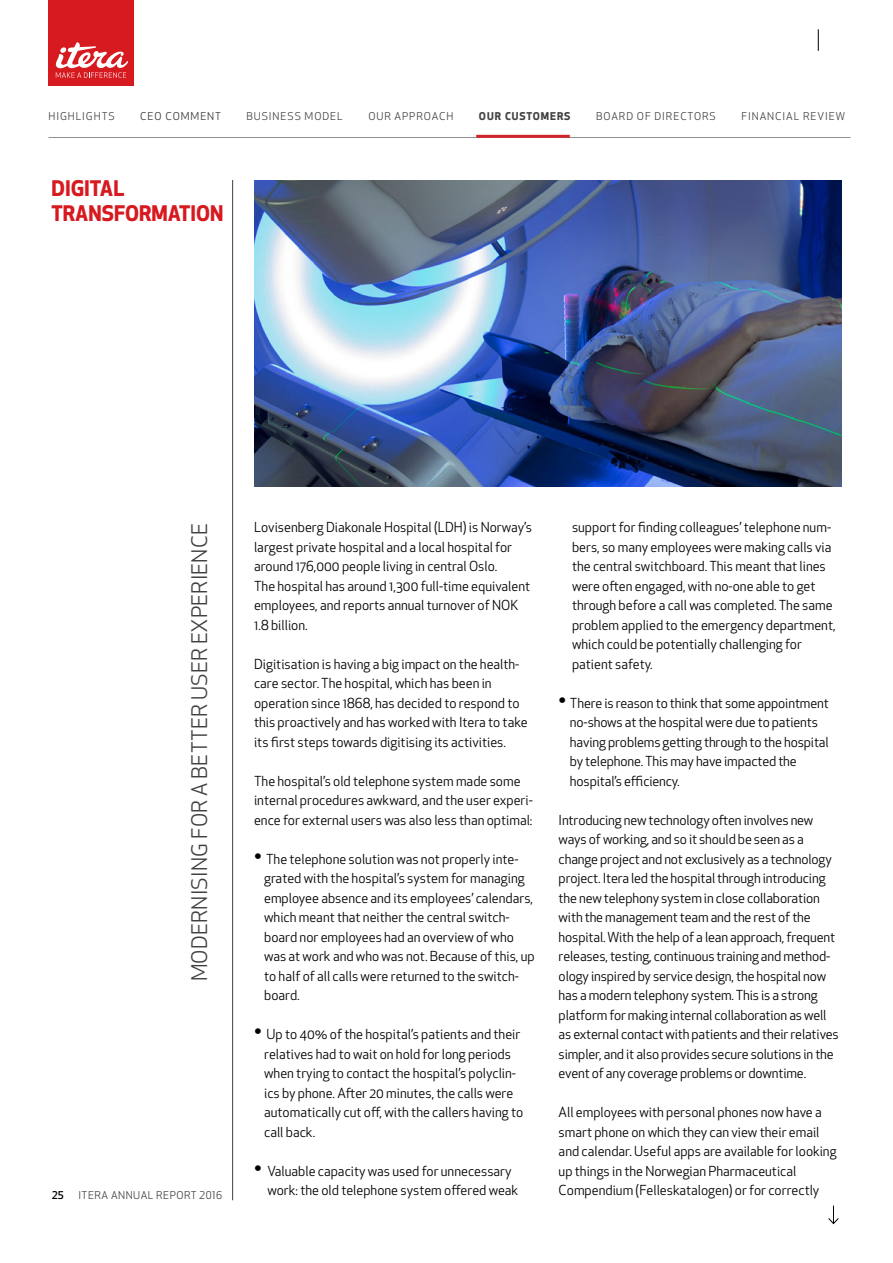
<style>
.page{position:relative;width:893px;height:1263px;background:#fff}
.page>*{position:absolute;margin:0;border:0;box-sizing:border-box;transform-origin:0 0}
._1_tittel_black{font:21px "Apex New";letter-spacing:.01em;color:#414042}
._1_tittel{font:700 21px/25.5px "Apex New";color:#d71920}
._3_brød{font:13.5px/19.5px "Apex New";color:#000}
.meny{font:10.5px "Apex New";letter-spacing:.09em;color:#414042}
._1_tittel-2{font:10.5px "Apex New";letter-spacing:.05em;color:#414042}
.meny-2{font:700 10.5px "Apex New";letter-spacing:.09em;color:#414042}
.meny-3{font:10.5px "Apex New";letter-spacing:.09em;color:#333}
._1_tittel-3{font:500 10.5px "Apex New";color:#000}
.s1{font-size:21px}
</style>
<div class="page">
<div style="left:48px;top:0;width:86px;height:85px;background:#d71920"></div>
<svg style="left:55px;top:42px;width:73px;height:36px"></svg>
<hr style="left:48px;top:137px;width:802px;height:1px;background:#808285">
<hr style="left:232px;top:180px;width:1px;height:1020px;background:#414042">
<svg style="left:818px;top:29px;width:1px;height:22px"></svg>
<hr style="left:476px;top:135px;width:94px;height:3px;background:#d2232a">
<img style="left:254px;top:180px;width:588px;height:306px">
<svg style="left:828px;top:1205px;width:11px;height:20px"></svg>
<p class="meny" style="left:48px;top:109px;width:68px">HIGHLIGHTS</p>
<p class="meny-3" style="left:140px;top:109px;width:82px">CEO COMMENT</p>
<p class="meny" style="left:246px;top:109px;width:98px">BUSINESS MODEL</p>
<p class="meny" style="left:368px;top:109px;width:87px">OUR APPROACH</p>
<p class="meny-2" style="left:479px;top:108px;width:93px">OUR CUSTOMERS</p>
<p class="meny" style="left:596px;top:109px;width:121px">BOARD OF DIRECTORS</p>
<p class="meny" style="left:741px;top:109px;width:105px">FINANCIAL REVIEW</p>
<p class="_1_tittel" style="left:51px;top:174px;width:173px">DIGITAL<br>TRANSFORMATION</p>
<p class="_1_tittel_black" style="left:186px;top:981px;width:460px;rotate:-90deg">MODERNISING FOR A BETTER USER EXPERIENCE</p>
<p class="_1_tittel-3" style="left:52px;top:1188px;width:14px">25</p>
<p class="_1_tittel-2" style="left:78px;top:1188px;width:145px">ITERA ANNUAL REPORT 2016</p>
<p class="_3_brød" style="left:254px;top:517px;width:279px">Lovisenberg Diakonale Hospital (LDH) is Norway’s largest private hospital and a local hospital for around 176,000 people living in central Oslo.<br>The hospital has around 1,300 full-time equivalent employees, and reports annual turnover of NOK 1.8 billion.</p>
<p class="_3_brød" style="left:254px;top:654px;width:275px">Digitisation is having a big impact on the health&shy;care sector. The hospital, which has been in operation since 1868, has decided to respond to this proactively and has worked with Itera to take its first steps towards digitising its activities.</p>
<p class="_3_brød" style="left:254px;top:771px;width:280px">The hospital’s old telephone system made some internal procedures awkward, and the user experi&shy;ence for external users was also less than optimal:</p>
<p class="_3_brød" style="left:264px;top:849px;width:272px;text-indent:-10px"><span class="s1">•</span> The telephone solution was not properly inte&shy;grated with the hospital’s system for managing employee absence and its employees’ calendars, which meant that neither the central switch&shy;board nor employees had an overview of who was at work and who was not. Because of this, up to half of all calls were returned to the switch&shy;board.</p>
<p class="_3_brød" style="left:264px;top:1024px;width:261px;text-indent:-10px"><span class="s1">•</span> Up to 40% of the hospital’s patients and their relatives had to wait on hold for long periods when trying to contact the hospital’s polyclin&shy;ics by phone. After 20 minutes, the calls were automatically cut off, with the callers having to call back.</p>
<p class="_3_brød" style="left:267px;top:1161px;width:252px;text-indent:-13px"><span class="s1">•</span> Valuable capacity was used for unnecessary work: the old telephone system offered weak</p>
<p class="_3_brød" style="left:572px;top:517px;width:265px">support for finding colleagues’ telephone num&shy;bers, so many employees were making calls via the central switchboard. This meant that lines were often engaged, with no-one able to get through before a call was completed. The same problem applied to the emergency department, which could be potentially challenging for patient safety.</p>
<p class="_3_brød" style="left:570px;top:693px;width:260px;text-indent:-11px"><span class="s1">•</span> There is reason to think that some appointment no-shows at the hospital were due to patients having problems getting through to the hospital by telephone. This may have impacted the hospital’s efficiency.</p>
<p class="_3_brød" style="left:559px;top:810px;width:282px">Introducing new technology often involves new ways of working, and so it should be seen as a change project and not exclusively as a technology project. Itera led the hospital through introducing the new telephony system in close collaboration with the management team and the rest of the hospital. With the help of a lean approach, frequent releases, testing, continuous training and method&shy;ology inspired by service design, the hospital now has a modern telephony system. This is a strong platform for making internal collaboration as well as external contact with patients and their relatives simpler, and it also provides secure solutions in the event of any coverage problems or downtime.</p>
<p class="_3_brød" style="left:559px;top:1102px;width:279px">All employees with personal phones now have a smart phone on which they can view their email and calendar. Useful apps are available for looking up things in the Norwegian Pharmaceutical Compendium (Felleskatalogen) or for correctly</p>
</div>
